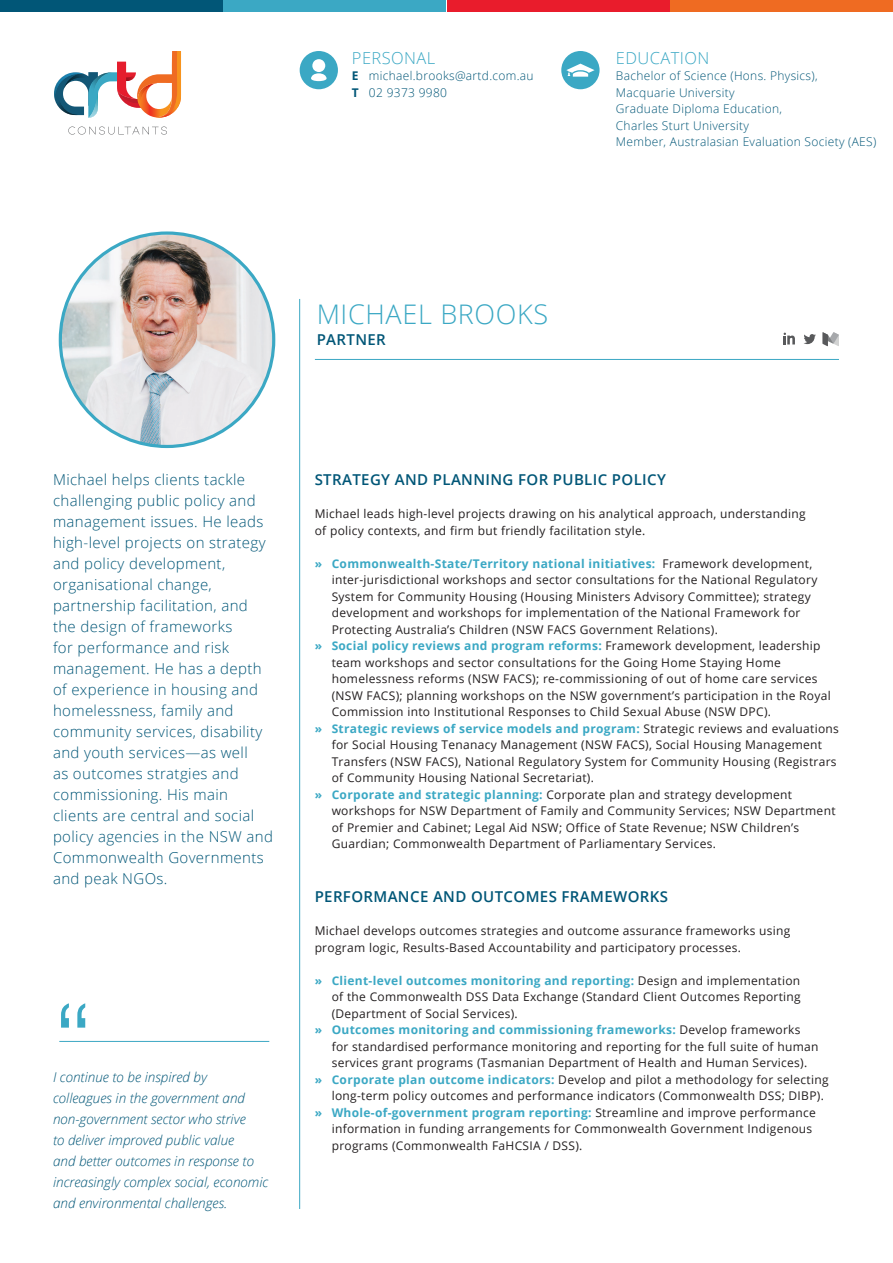
<style>
.page{position:relative;width:893px;height:1263px;background:#fff}
.page>*{position:absolute;margin:0;border:0;box-sizing:border-box;transform-origin:0 0}
.t1{font:300 108px "Helvetica";color:#3ba8c4}
.t2{font:300 27px "Open Sans";letter-spacing:.025em;color:#3ba8c4}
.t3{font:300 16.5px "Open Sans";letter-spacing:.025em;color:#3ba8c4}
.t4{font:300 15px/21px "Open Sans";letter-spacing:.025em;color:#015677}
.t5{font:600 15px "Open Sans";letter-spacing:.025em;color:#015677}
.t6{font:italic 300 13.5px/21px "Open Sans";color:#015677}
.t7{font:12px/16.5px "Open Sans";letter-spacing:.025em;color:#231f20}
.t8{font:700 12px "Open Sans";letter-spacing:.025em;color:#3ba8c4}
.t9{font:300 12px/16.5px "Open Sans";letter-spacing:.025em;color:#015677}
.s1{font-weight:700}
.s2{font-weight:400;color:#231f20}
.s3{font-weight:700;color:#3ba8c4}
</style>
<div class="page">
<svg style="left:68px;top:127px;width:99px;height:8px"></svg>
<svg style="left:54px;top:51px;width:127px;height:67px"></svg>
<img style="left:60px;top:233px;width:214px;height:213px;border-radius:107px">
<div style="left:300px;top:51px;width:38px;height:38px;background:#3ba8c4;border-radius:50%"></div>
<svg style="left:311px;top:59px;width:16px;height:22px"></svg>
<div style="left:561px;top:51px;width:39px;height:38px;background:#3ba8c4;border-radius:50%"></div>
<svg style="left:566px;top:64px;width:29px;height:13px"></svg>
<svg style="left:804px;top:334px;width:12px;height:10px"></svg>
<svg style="left:783px;top:333px;width:12px;height:11px"></svg>
<svg style="left:822px;top:332px;width:17px;height:14px"></svg>
<hr style="left:315px;top:359px;width:524px;height:1px;background:#3ba8c4">
<hr style="left:299px;top:299px;width:1px;height:910px;background:#3ba8c4">
<div style="left:671px;top:0;width:222px;height:12px;background:#ef6b22"></div>
<div style="left:447px;top:0;width:222px;height:12px;background:#e91c2c"></div>
<div style="left:0;top:0;width:222px;height:12px;background:#015677"></div>
<div style="left:224px;top:0;width:222px;height:12px;background:#3ba8c4"></div>
<hr style="left:59px;top:1041px;width:210px;height:1px;background:#3ba8c4">
<h3 class="t3" style="left:352px;top:46px;width:85px">PERSONAL</h3>
<p class="t9" style="left:352px;top:67px;width:183px"><span class="s1">E</span> michael.brooks@artd.com.au<br><span class="s1">T</span> 02 9373 9980</p>
<h3 class="t3" style="left:616px;top:46px;width:95px">EDUCATION</h3>
<p class="t9" style="left:616px;top:67px;width:262px">Bachelor of Science (Hons. Physics),<br>Macquarie University<br>Graduate Diploma Education,<br>Charles Sturt University<br>Member, Australasian Evaluation Society (AES)</p>
<h2 class="t2" style="left:317px;top:295px;width:233px">MICHAEL BROOKS</h2>
<p class="t5" style="left:317px;top:329px;width:71px">PARTNER</p>
<p class="t4" style="left:53px;top:469px;width:221px">Michael helps clients tackle challenging public policy and management issues. He leads high-level projects on strategy and policy development, organisational change, partnership facilitation, and the design of frameworks<br>for performance and risk management. He has a depth of experience in housing and homelessness, family and community services, disability and youth services—as well<br>as outcomes stratgies and commissioning. His main clients are central and social policy agencies in the NSW and<br>Commonwealth Governments and peak NGOs.</p>
<h1 class="t1" style="left:52px;top:951px;width:44px">“</h1>
<p class="t6" style="left:53px;top:1066px;width:217px">I continue to be inspired by colleagues in the government and non-government sector who strive<br>to deliver improved public value<br>and better outcomes in response to increasingly complex social, economic and environmental challenges.</p>
<p class="t5" style="left:315px;top:470px;width:353px">STRATEGY AND PLANNING FOR PUBLIC POLICY</p>
<p class="t7" style="left:315px;top:505px;width:493px">Michael leads high-level projects drawing on his analytical approach, understanding of policy contexts, and firm but friendly facilitation style.</p>
<p class="t8" style="left:315px;top:555px;width:499px">» Commonwealth-State/Territory national initiatives: <span class="s2">Framework development,</span></p>
<p class="t7" style="left:332px;top:571px;width:487px">inter-jurisdictional workshops and sector consultations for the National Regulatory</p>
<p class="t7" style="left:332px;top:588px;width:481px">System for Community Housing (Housing Ministers Advisory Committee); strategy</p>
<p class="t7" style="left:332px;top:604px;width:470px">development and workshops for implementation of the National Framework for</p>
<p class="t7" style="left:332px;top:621px;width:388px">Protecting Australia’s Children (NSW FACS Government Relations).</p>
<p class="t8" style="left:315px;top:637px;width:507px">» Social policy reviews and program reforms: <span class="s2">Framework development, leadership</span></p>
<p class="t7" style="left:332px;top:654px;width:451px">team workshops and sector consultations for the Going Home Staying Home</p>
<p class="t7" style="left:332px;top:670px;width:487px">homelessness reforms (NSW FACS); re-commissioning of out of home care services</p>
<p class="t7" style="left:332px;top:687px;width:501px">(NSW FACS); planning workshops on the NSW government’s participation in the Royal</p>
<p class="t7" style="left:332px;top:703px;width:441px">Commission into Institutional Responses to Child Sexual Abuse (NSW DPC).</p>
<p class="t8" style="left:315px;top:720px;width:526px">» Strategic reviews of service models and program: <span class="s2">Strategic reviews and evaluations</span></p>
<p class="t7" style="left:332px;top:736px;width:492px">for Social Housing Tenanacy Management (NSW FACS), Social Housing Management</p>
<p class="t7" style="left:332px;top:753px;width:506px">Transfers (NSW FACS), National Regulatory System for Community Housing (Registrars</p>
<p class="t7" style="left:332px;top:769px;width:264px">of Community Housing National Secretariat).</p>
<p class="t7" style="left:315px;top:786px;width:479px"><span class="s3">» Corporate and strategic planning:</span> Corporate plan and strategy development</p>
<p class="t7" style="left:332px;top:802px;width:505px">workshops for NSW Department of Family and Community Services; NSW Department</p>
<p class="t7" style="left:332px;top:819px;width:469px">of Premier and Cabinet; Legal Aid NSW; Office of State Revenue; NSW Children’s</p>
<p class="t7" style="left:332px;top:835px;width:386px">Guardian; Commonwealth Department of Parliamentary Services.</p>
<p class="t5" style="left:315px;top:887px;width:355px">PERFORMANCE AND OUTCOMES FRAMEWORKS</p>
<p class="t7" style="left:315px;top:922px;width:477px">Michael develops outcomes strategies and outcome assurance frameworks using program logic, Results-Based Accountability and participatory processes.</p>
<p class="t8" style="left:315px;top:972px;width:487px">» Client-level outcomes monitoring and reporting: <span class="s2">Design and implementation</span></p>
<p class="t7" style="left:332px;top:988px;width:471px">of the Commonwealth DSS Data Exchange (Standard Client Outcomes Reporting</p>
<p class="t7" style="left:332px;top:1005px;width:188px">(Department of Social Services).</p>
<p class="t8" style="left:315px;top:1021px;width:487px">» Outcomes monitoring and commissioning frameworks: <span class="s2">Develop frameworks</span></p>
<p class="t7" style="left:332px;top:1038px;width:488px">for standardised performance monitoring and reporting for the full suite of human</p>
<p class="t7" style="left:332px;top:1054px;width:477px">services grant programs (Tasmanian Department of Health and Human Services).</p>
<p class="t7" style="left:315px;top:1071px;width:515px"><span class="s3">» Corporate plan outcome indicators:</span> Develop and pilot a methodology for selecting</p>
<p class="t7" style="left:332px;top:1087px;width:494px">long-term policy outcomes and performance indicators (Commonwealth DSS; DIBP).</p>
<p class="t8" style="left:315px;top:1104px;width:503px">» Whole-of-government program reporting: <span class="s2">Streamline and improve performance</span></p>
<p class="t7" style="left:332px;top:1120px;width:482px">information in funding arrangements for Commonwealth Government Indigenous</p>
<p class="t7" style="left:332px;top:1137px;width:252px">programs (Commonwealth FaHCSIA / DSS).</p>
</div>
